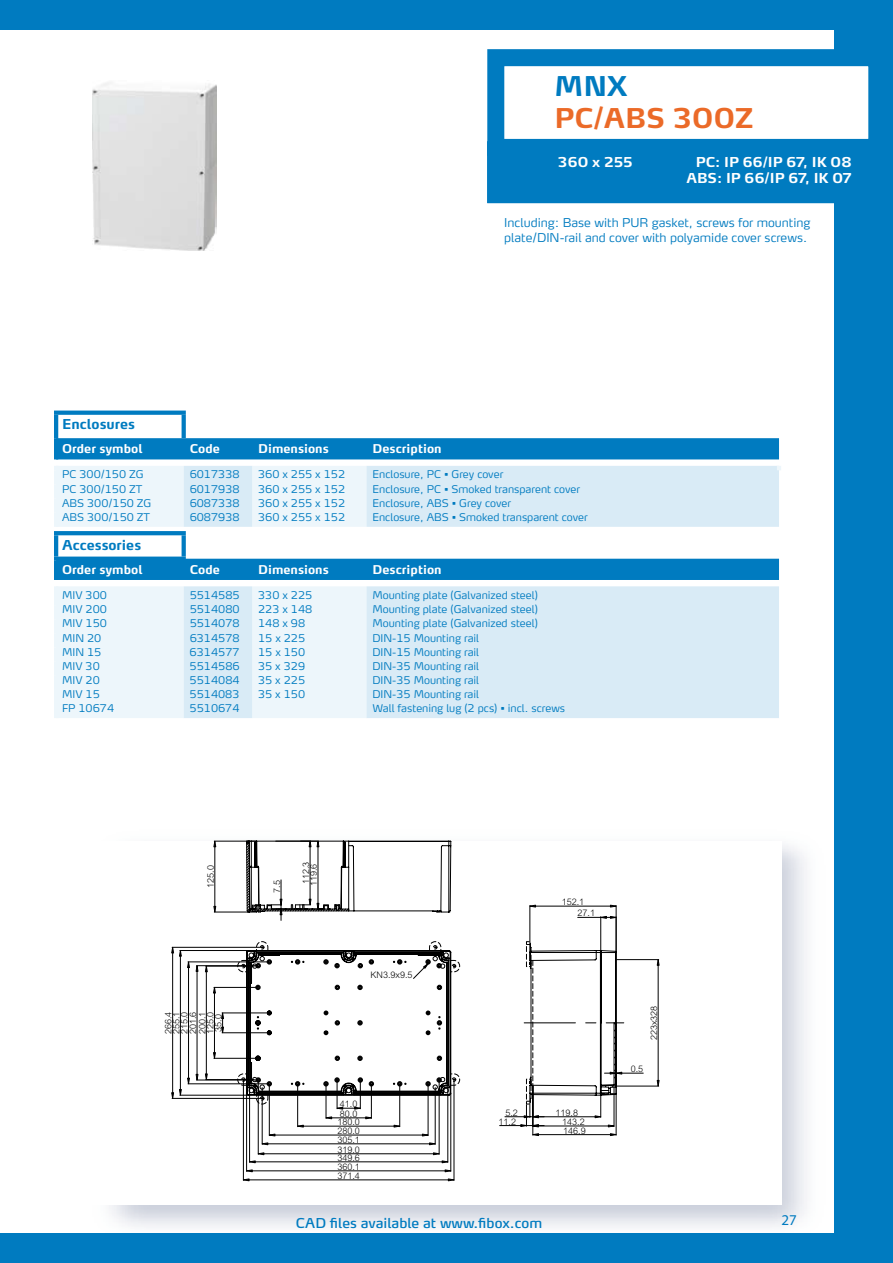
<style>
.page{position:relative;width:893px;height:1263px;background:#fff}
.page>*{position:absolute;margin:0;border:0;box-sizing:border-box;transform-origin:0 0}
.t1{font:700 27px "Max Pro";color:#eb6a28}
.t2{font:700 27px "Max Pro";color:#007bc0}
.t3{font:15px "Myriad";color:#007bc0}
.t4{font:700 13.5px/16.2px "Max Pro";color:#fff;text-align:right}
.t5{font:13.5px "Max Pro";color:#007bc0}
.t6{font:700 13.5px "Max Pro";color:#007bc0}
.t7{font:300 12px/14.4px "Max Pro";color:#007bc0}
.t8{font:700 12px "Max Pro";color:#fff}
.t9{font:300 10.5px "Max Pro";color:#007bc0}
.t10{font:300 9px/8.9px "Arial MT Std";color:#000}
</style>
<div class="page">
<div style="left:835px;top:0;width:58px;height:1263px;background:#007bc0"></div>
<div style="left:0;top:0;width:893px;height:30px;background:#007bc0"></div>
<div style="left:0;top:1233px;width:893px;height:30px;background:#007bc0"></div>
<div style="left:496px;top:58px;width:381px;height:89px;background:#fff"></div>
<div style="left:487px;top:49px;width:398px;height:107px;border:17px solid #007bc0"></div>
<div style="left:495px;top:149px;width:381px;height:47px;background:#007bc0"></div>
<div style="left:487px;top:141px;width:396px;height:62px;border:15px solid #007bc0"></div>
<img style="left:92px;top:82px;width:124px;height:169px">
<svg style="left:171px;top:838px;width:489px;height:343px"></svg>
<svg style="left:56px;top:438px;width:723px;height:22px;background:#087fc2"></svg>
<svg style="left:58px;top:466px;width:126px;height:252px;background:#dcedf6"></svg>
<svg style="left:184px;top:466px;width:595px;height:252px;background:#cfe6f3"></svg>
<svg style="left:54px;top:411px;width:132px;height:4px"></svg>
<hr style="left:54px;top:415px;width:4px;height:23px;background:#007bc0">
<svg style="left:182px;top:415px;width:4px;height:23px"></svg>
<hr style="left:54px;top:438px;width:4px;height:21px;background:#007bc0">
<svg style="left:54px;top:531px;width:132px;height:4px"></svg>
<hr style="left:54px;top:535px;width:4px;height:22px;background:#007bc0">
<svg style="left:182px;top:535px;width:4px;height:22px"></svg>
<hr style="left:54px;top:557px;width:132px;height:4px;background:#007bc0">
<hr style="left:54px;top:561px;width:4px;height:19px;background:#007bc0">
<svg style="left:54px;top:466px;width:4px;height:4px"></svg>
<svg style="left:777px;top:466px;width:4px;height:4px"></svg>
<hr style="left:54px;top:470px;width:4px;height:14px;background:#edf6fb">
<hr style="left:54px;top:484px;width:4px;height:15px;background:#edf6fb">
<hr style="left:54px;top:499px;width:4px;height:14px;background:#edf6fb">
<hr style="left:54px;top:513px;width:4px;height:14px;background:#edf6fb">
<svg style="left:54px;top:586px;width:4px;height:5px"></svg>
<hr style="left:54px;top:591px;width:4px;height:14px;background:#edf6fb">
<hr style="left:54px;top:605px;width:4px;height:14px;background:#edf6fb">
<hr style="left:54px;top:619px;width:4px;height:14px;background:#edf6fb">
<hr style="left:54px;top:633px;width:4px;height:14px;background:#edf6fb">
<hr style="left:54px;top:647px;width:4px;height:15px;background:#edf6fb">
<hr style="left:54px;top:662px;width:4px;height:14px;background:#edf6fb">
<hr style="left:54px;top:676px;width:4px;height:14px;background:#edf6fb">
<hr style="left:54px;top:690px;width:4px;height:14px;background:#edf6fb">
<hr style="left:54px;top:704px;width:4px;height:14px;background:#edf6fb">
<h1 class="t2" style="left:554px;top:68px;width:75px">MNX</h1>
<h1 class="t1" style="left:554px;top:101px;width:201px">PC/ABS 300Z</h1>
<p class="t4" style="left:558px;top:154px;width:76px">360 x 255</p>
<p class="t4" style="left:686px;top:154px;width:167px">PC: IP 66/IP 67, IK 08<br>ABS: IP 66/IP 67, IK 07</p>
<p class="t7" style="left:504px;top:215px;width:308px">Including: Base with PUR gasket, screws for mounting plate/DIN-rail and cover with polyamide cover screws.</p>
<p class="t6" style="left:62px;top:415px;width:74px">Enclosures</p>
<p class="t8" style="left:62px;top:441px;width:82px">Order symbol</p>
<p class="t8" style="left:190px;top:441px;width:32px">Code</p>
<p class="t8" style="left:258px;top:441px;width:72px">Dimensions</p>
<p class="t8" style="left:372px;top:441px;width:71px">Description</p>
<p class="t9" style="left:62px;top:468px;width:83px">PC 300/150 ZG</p>
<p class="t9" style="left:190px;top:468px;width:51px">6017338</p>
<p class="t9" style="left:258px;top:468px;width:89px">360 x 255 x 152</p>
<p class="t9" style="left:372px;top:468px;width:132px">Enclosure, PC • Grey cover</p>
<p class="t9" style="left:62px;top:482px;width:82px">PC 300/150 ZT</p>
<p class="t9" style="left:190px;top:482px;width:51px">6017938</p>
<p class="t9" style="left:258px;top:482px;width:89px">360 x 255 x 152</p>
<p class="t9" style="left:372px;top:482px;width:209px">Enclosure, PC • Smoked transparent cover</p>
<p class="t9" style="left:62px;top:496px;width:91px">ABS 300/150 ZG</p>
<p class="t9" style="left:190px;top:496px;width:51px">6087338</p>
<p class="t9" style="left:258px;top:496px;width:89px">360 x 255 x 152</p>
<p class="t9" style="left:372px;top:496px;width:140px">Enclosure, ABS • Grey cover</p>
<p class="t9" style="left:62px;top:510px;width:90px">ABS 300/150 ZT</p>
<p class="t9" style="left:190px;top:510px;width:51px">6087938</p>
<p class="t9" style="left:258px;top:510px;width:89px">360 x 255 x 152</p>
<p class="t9" style="left:372px;top:510px;width:217px">Enclosure, ABS • Smoked transparent cover</p>
<p class="t6" style="left:62px;top:536px;width:81px">Accessories</p>
<p class="t8" style="left:62px;top:562px;width:82px">Order symbol</p>
<p class="t8" style="left:190px;top:562px;width:32px">Code</p>
<p class="t8" style="left:258px;top:562px;width:72px">Dimensions</p>
<p class="t8" style="left:372px;top:562px;width:71px">Description</p>
<p class="t9" style="left:62px;top:588px;width:46px">MIV 300</p>
<p class="t9" style="left:190px;top:588px;width:51px">5514585</p>
<p class="t9" style="left:258px;top:588px;width:56px">330 x 225</p>
<p class="t9" style="left:372px;top:588px;width:167px">Mounting plate (Galvanized steel)</p>
<p class="t9" style="left:62px;top:603px;width:46px">MIV 200</p>
<p class="t9" style="left:190px;top:603px;width:51px">5514080</p>
<p class="t9" style="left:258px;top:603px;width:56px">223 x 148</p>
<p class="t9" style="left:372px;top:603px;width:167px">Mounting plate (Galvanized steel)</p>
<p class="t9" style="left:62px;top:617px;width:46px">MIV 150</p>
<p class="t9" style="left:190px;top:617px;width:51px">5514078</p>
<p class="t9" style="left:258px;top:617px;width:49px">148 x 98</p>
<p class="t9" style="left:372px;top:617px;width:167px">Mounting plate (Galvanized steel)</p>
<p class="t9" style="left:62px;top:631px;width:41px">MIN 20</p>
<p class="t9" style="left:190px;top:631px;width:51px">6314578</p>
<p class="t9" style="left:258px;top:631px;width:49px">15 x 225</p>
<p class="t9" style="left:372px;top:631px;width:108px">DIN-15 Mounting rail</p>
<p class="t9" style="left:62px;top:645px;width:41px">MIN 15</p>
<p class="t9" style="left:190px;top:645px;width:51px">6314577</p>
<p class="t9" style="left:258px;top:645px;width:49px">15 x 150</p>
<p class="t9" style="left:372px;top:645px;width:108px">DIN-15 Mounting rail</p>
<p class="t9" style="left:62px;top:659px;width:39px">MIV 30</p>
<p class="t9" style="left:190px;top:659px;width:51px">5514586</p>
<p class="t9" style="left:258px;top:659px;width:49px">35 x 329</p>
<p class="t9" style="left:372px;top:659px;width:108px">DIN-35 Mounting rail</p>
<p class="t9" style="left:62px;top:673px;width:39px">MIV 20</p>
<p class="t9" style="left:190px;top:673px;width:51px">5514084</p>
<p class="t9" style="left:258px;top:673px;width:49px">35 x 225</p>
<p class="t9" style="left:372px;top:673px;width:108px">DIN-35 Mounting rail</p>
<p class="t9" style="left:62px;top:687px;width:39px">MIV 15</p>
<p class="t9" style="left:190px;top:687px;width:51px">5514083</p>
<p class="t9" style="left:258px;top:687px;width:49px">35 x 150</p>
<p class="t9" style="left:372px;top:687px;width:108px">DIN-35 Mounting rail</p>
<p class="t9" style="left:62px;top:701px;width:54px">FP 10674</p>
<p class="t9" style="left:190px;top:701px;width:51px">5510674</p>
<p class="t9" style="left:372px;top:701px;width:194px">Wall fastening lug (2 pcs) • incl. screws</p>
<p class="t10" style="left:206px;top:888px;width:24px;rotate:-90deg">125.0</p>
<p class="t10" style="left:301px;top:884px;width:24px;rotate:-90deg">112.3</p>
<p class="t10" style="left:309px;top:886px;width:24px;rotate:-90deg">119.6</p>
<p class="t10" style="left:272px;top:893px;width:14px;rotate:-90deg">7.5</p>
<p class="t10" style="left:164px;top:1034px;width:24px;rotate:-90deg">266.4</p>
<p class="t10" style="left:172px;top:1034px;width:24px;line-height:8.4px;text-align:justify;rotate:-90deg">255.1<br>215.0<br>201.6</p>
<p class="t10" style="left:206px;top:1034px;width:24px;line-height:8.1px;rotate:-90deg">125.0<br>35.0</p>
<p class="t10" style="left:198px;top:1034px;width:24px;rotate:-90deg">200.1</p>
<p class="t10" style="left:371px;top:970px;width:44px">KN3.9x9.5</p>
<p class="t10" style="left:340px;top:1099px;width:19px;line-height:9.6px">41.0<br>80.0</p>
<p class="t10" style="left:337px;top:1117px;width:24px">180.0<br>280.0</p>
<p class="t10" style="left:337px;top:1145px;width:24px;line-height:8.1px">319.0<br>349.6</p>
<p class="t10" style="left:337px;top:1162px;width:24px">360.1</p>
<p class="t10" style="left:337px;top:1135px;width:24px">305.1</p>
<p class="t10" style="left:337px;top:1171px;width:24px">371.4</p>
<p class="t10" style="left:562px;top:897px;width:24px">152.1</p>
<p class="t10" style="left:578px;top:909px;width:19px">27.1</p>
<p class="t10" style="left:505px;top:1108px;width:14px">5.2</p>
<p class="t10" style="left:562px;top:1108px;width:25px;text-indent:-7px">119.8<br>143.2<br>146.9</p>
<p class="t10" style="left:499px;top:1117px;width:19px">11.2</p>
<p class="t10" style="left:649px;top:1040px;width:36px;rotate:-90deg">223x328</p>
<p class="t10" style="left:631px;top:1064px;width:14px">0.5</p>
<p class="t5" style="left:296px;top:1214px;width:248px">CAD files available at www.fibox.com</p>
<h2 class="t3" style="left:781px;top:1212px;width:17px">27</h2>
</div>
